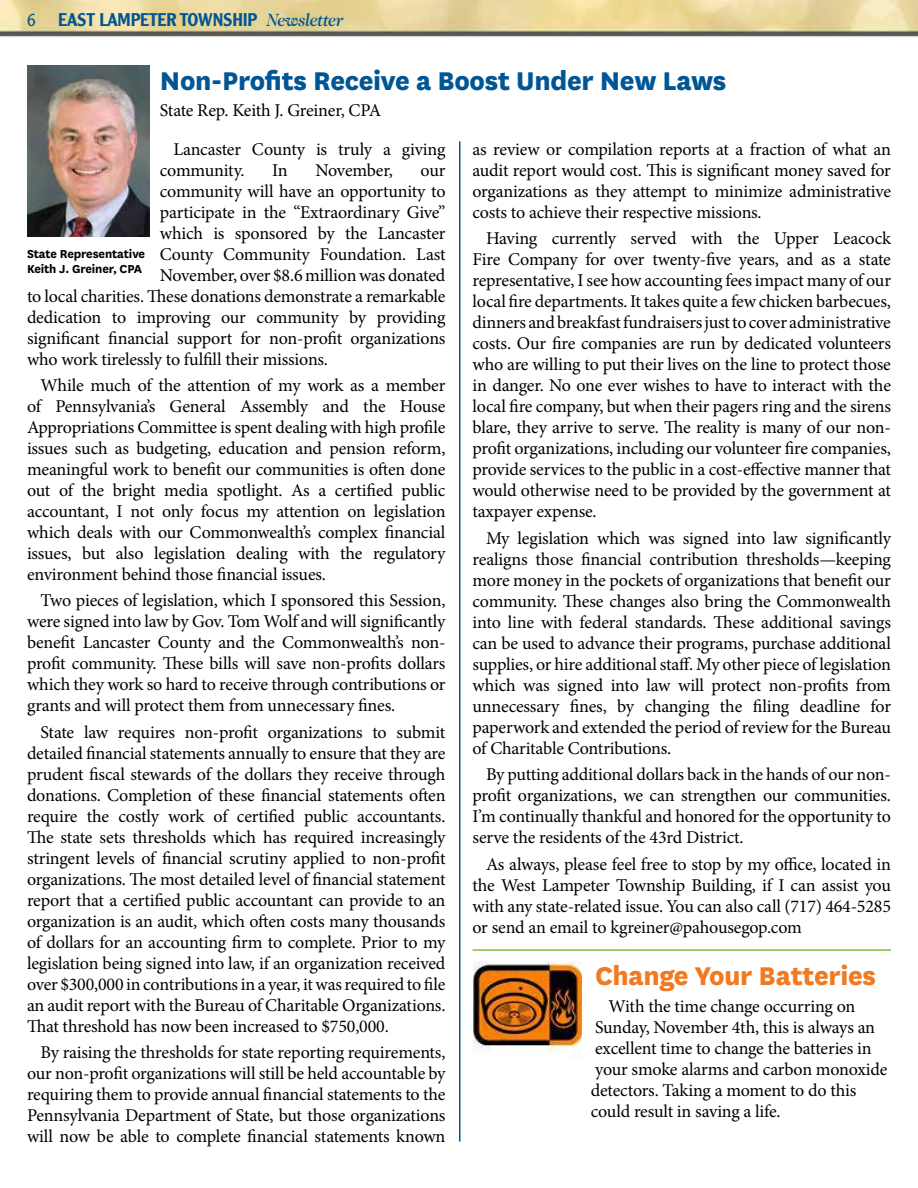
<style>
.page{position:relative;width:918px;height:1188px;background:#fff}
.page>*{position:absolute;margin:0;border:0;box-sizing:border-box;transform-origin:0 0}
.t1{font:800 30px "National";letter-spacing:-.01em;color:#005695}
.t2{font:800 30px "National";letter-spacing:-.01em;color:#f17a21}
.t3{font:18px/21px "Minion Pro";letter-spacing:-.01em;color:#000;text-align:justify}
.t4{font:500 18px "Clearface Gothic LH";letter-spacing:-.01em;color:#005695}
.t5{font:300 18px "Clearface Gothic LH";color:#005695}
.t6{font:700 13.5px/15px "National";letter-spacing:-.01em;color:#000}
.s1{font-family:"Caslon Two Twenty Four";font-style:italic}
</style>
<div class="page">
<img style="left:0;top:0;width:918px;height:87px">
<img style="left:27px;top:66px;width:122px;height:171px">
<img style="left:473px;top:962px;width:108px;height:94px">
<hr style="left:459px;top:141px;width:1px;height:1001px;background:#005695">
<hr style="left:472px;top:949px;width:419px;height:2px;background:#81bd41">
<p class="t5" style="left:27px;top:9px;width:10px">6</p>
<p class="t4" style="left:58px;top:9px;width:286px">EAST LAMPETER TOWNSHIP <span class="s1">Newsletter</span></p>
<h1 class="t1" style="left:160px;top:59px;width:568px">Non-Profits Receive a Boost Under New Laws</h1>
<p class="t3" style="left:160px;top:100px;width:223px">State Rep. Keith J. Greiner, CPA</p>
<p class="t3" style="left:160px;top:138px;width:287px;text-indent:14px">Lancaster County is truly a giving community.</p>
<p class="t3" style="left:272px;top:159px;width:17px">In</p>
<p class="t3" style="left:316px;top:159px;width:79px">November,</p>
<p class="t3" style="left:421px;top:159px;width:26px">our</p>
<p class="t3" style="left:160px;top:180px;width:287px">community will have an opportunity to</p>
<p class="t3" style="left:160px;top:201px;width:287px">participate in the “Extraordinary Give”</p>
<p class="t3" style="left:160px;top:222px;width:287px">which is sponsored by the Lancaster</p>
<p class="t3" style="left:160px;top:243px;width:287px">County Community Foundation. Last</p>
<p class="t3" style="left:160px;top:264px;width:287px">November, over $8.6 million was donated</p>
<p class="t3" style="left:27px;top:285px;width:420px">to local charities. These donations demonstrate a remarkable</p>
<p class="t3" style="left:27px;top:306px;width:420px">dedication to improving our community by providing</p>
<p class="t3" style="left:27px;top:327px;width:420px">significant financial support for non-profit organizations</p>
<p class="t3" style="left:27px;top:348px;width:303px">who work tirelessly to fulfill their missions.</p>
<p class="t3" style="left:27px;top:375px;width:420px;text-indent:14px">While much of the attention of my work as a member of Pennsylvania’s General Assembly and the House Appropriations Committee is spent dealing with high profile issues such as budgeting, education and pension reform, meaningful work to benefit our communities is often done out of the bright media spotlight. As a certified public accountant, I not only focus my attention on legislation which deals with our Commonwealth’s complex financial issues, but also legislation dealing with the regulatory environment behind those financial issues.</p>
<p class="t3" style="left:27px;top:590px;width:420px;text-indent:14px">Two pieces of legislation, which I sponsored this Session, were signed into law by Gov. Tom Wolf and will significantly benefit Lancaster County and the Commonwealth’s non&shy;profit community. These bills will save non-profits dollars which they work so hard to receive through contributions or grants and will protect them from unnecessary fines.</p>
<p class="t3" style="left:27px;top:722px;width:420px;text-indent:14px">State law requires non-profit organizations to submit detailed financial statements annually to ensure that they are prudent fiscal stewards of the dollars they receive through donations. Completion of these financial statements often require the costly work of certified public accountants.<br>The state sets thresholds which has required increasingly stringent levels of financial scrutiny applied to non-profit organizations. The most detailed level of financial statement report that a certified public accountant can provide to an organization is an audit, which often costs many thousands of dollars for an accounting firm to complete. Prior to my legislation being signed into law, if an organization received over $300,000 in contributions in a year, it was required to file an audit report with the Bureau of Charitable Organizations.<br>That threshold has now been increased to $750,000.</p>
<p class="t3" style="left:27px;top:1042px;width:420px;text-indent:14px">By raising the thresholds for state reporting requirements, our non-profit organizations will still be held accountable by requiring them to provide annual financial statements to the Pennsylvania Department of State, but those organizations will now be able to complete financial statements known</p>
<p class="t6" style="left:27px;top:245px;width:120px">State Representative<br>Keith J. Greiner, CPA</p>
<p class="t3" style="left:472px;top:139px;width:420px">as review or compilation reports at a fraction of what an audit report would cost. This is significant money saved for organizations as they attempt to minimize administrative costs to achieve their respective missions.</p>
<p class="t3" style="left:472px;top:228px;width:420px;text-indent:14px">Having currently served with the Upper Leacock Fire Company for over twenty-five years, and as a state representative, I see how accounting fees impact many of our local fire departments. It takes quite a few chicken barbecues, dinners and breakfast fundraisers just to cover administrative costs. Our fire companies are run by dedicated volunteers who are willing to put their lives on the line to protect those in danger. No one ever wishes to have to interact with the local fire company, but when their pagers ring and the sirens blare, they arrive to serve. The reality is many of our non&shy;profit organizations, including our volunteer fire companies, provide services to the public in a cost-effective manner that would otherwise need to be provided by the government at taxpayer expense.</p>
<p class="t3" style="left:472px;top:528px;width:420px;text-indent:14px">My legislation which was signed into law significantly realigns those financial contribution thresholds—keeping more money in the pockets of organizations that benefit our community. These changes also bring the Commonwealth into line with federal standards. These additional savings can be used to advance their programs, purchase additional supplies, or hire additional staff. My other piece of legislation which was signed into law will protect non-profits from unnecessary fines, by changing the filing deadline for paperwork and extended the period of review for the Bureau of Charitable Contributions.</p>
<p class="t3" style="left:472px;top:764px;width:420px;text-indent:14px">By putting additional dollars back in the hands of our non&shy;profit organizations, we can strengthen our communities.<br>I’m continually thankful and honored for the opportunity to serve the residents of the 43rd District.</p>
<p class="t3" style="left:472px;top:853px;width:420px;text-indent:14px">As always, please feel free to stop by my office, located in the West Lampeter Township Building, if I can assist you with any state-related issue. You can also call (717) 464-5285 or send an email to kgreiner@pahousegop.com</p>
<h1 class="t2" style="left:595px;top:955px;width:283px">Change Your Batteries</h1>
<p class="t3" style="left:591px;top:996px;width:298px;text-align:left;text-indent:18px">With the time change occurring on Sunday, November 4th, this is always an excellent time to change the batteries in your smoke alarms and carbon monoxide detectors. Taking a moment to do this could result in saving a life.</p>
</div>
